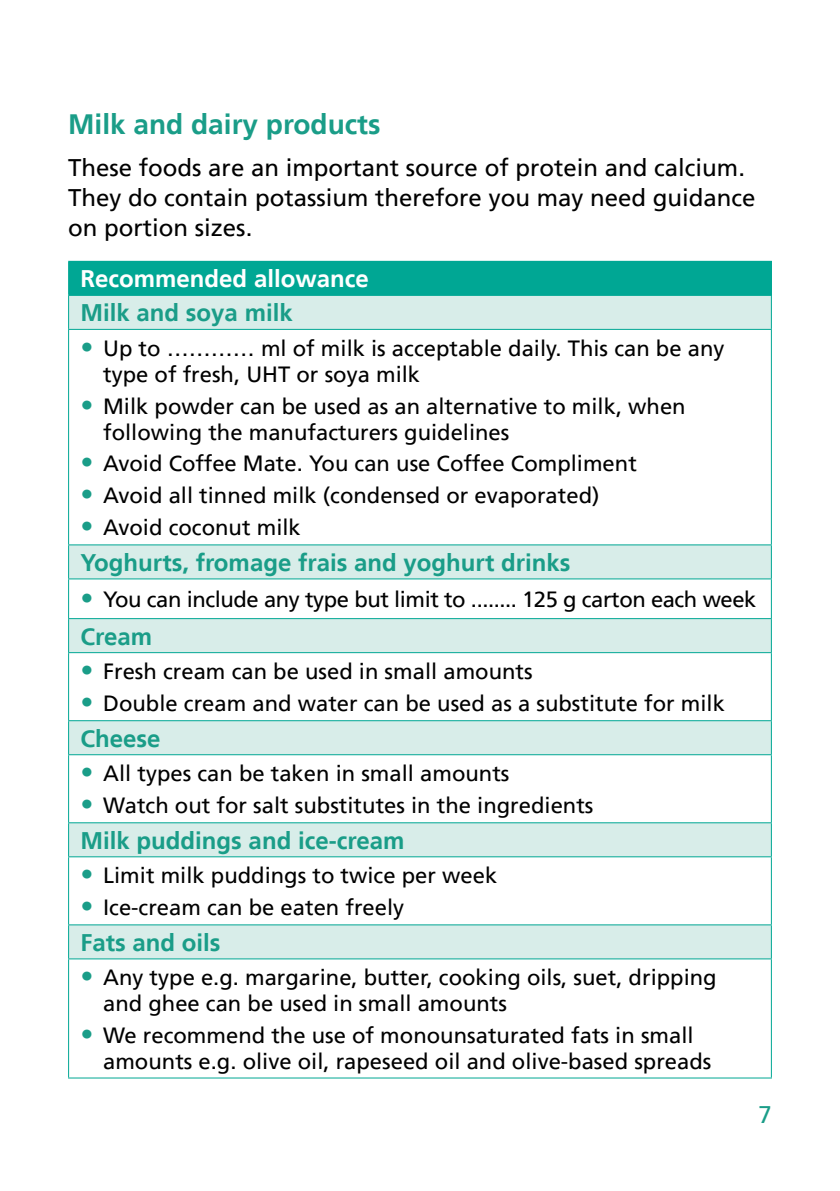
<style>
.page{position:relative;width:840px;height:1191px;background:#fff}
.page>*{position:absolute;margin:0;border:0;box-sizing:border-box;transform-origin:0 0}
.Main_Headings{font:700 28px "Frutiger LT";color:#1a9d88}
.Body_Text{font:24px/30px "Frutiger LT";color:#000}
.Sub_Heading{font:700 24px "Frutiger LT";color:#1a9d88}
.Sub_Heading-2{font:700 24px "Frutiger LT";color:#fff}
.t1{font:24px "Frutiger LT";color:#1a9d88}
.t2{font:22px/26px "Frutiger LT";color:#000}
.t3{font:22px "Frutiger LT";letter-spacing:-.02em;color:#000}
.s1{font-size:26px;color:#1a9d88}
</style>
<div class="page">
<div style="left:69px;top:261px;width:702px;height:34px;background:#00a794"></div>
<svg style="left:69px;top:296px;width:701px;height:662px"></svg>
<hr style="left:68px;top:262px;width:1px;height:33px;background:#00a794">
<hr style="left:68px;top:296px;width:1px;height:33px;background:#00a794">
<hr style="left:68px;top:545px;width:1px;height:33px;background:#00a794">
<hr style="left:68px;top:619px;width:1px;height:33px;background:#00a794">
<hr style="left:68px;top:721px;width:1px;height:33px;background:#00a794">
<hr style="left:68px;top:823px;width:1px;height:33px;background:#00a794">
<hr style="left:68px;top:925px;width:1px;height:33px;background:#00a794">
<hr style="left:68px;top:261px;width:703px;height:1px;background:#00a794">
<hr style="left:68px;top:295px;width:703px;height:1px;background:#00a794">
<hr style="left:68px;top:544px;width:703px;height:1px;background:#00a794">
<hr style="left:68px;top:618px;width:703px;height:1px;background:#00a794">
<hr style="left:68px;top:720px;width:703px;height:1px;background:#00a794">
<hr style="left:68px;top:822px;width:703px;height:1px;background:#00a794">
<hr style="left:68px;top:924px;width:703px;height:1px;background:#00a794">
<hr style="left:770px;top:296px;width:1px;height:33px;background:#00a794">
<hr style="left:770px;top:545px;width:1px;height:33px;background:#00a794">
<hr style="left:770px;top:619px;width:1px;height:33px;background:#00a794">
<hr style="left:770px;top:721px;width:1px;height:33px;background:#00a794">
<hr style="left:770px;top:823px;width:1px;height:33px;background:#00a794">
<hr style="left:770px;top:925px;width:1px;height:33px;background:#00a794">
<hr style="left:68px;top:330px;width:1px;height:214px;background:#00a794">
<hr style="left:68px;top:579px;width:1px;height:39px;background:#00a794">
<hr style="left:68px;top:653px;width:1px;height:67px;background:#00a794">
<hr style="left:68px;top:755px;width:1px;height:67px;background:#00a794">
<hr style="left:68px;top:857px;width:1px;height:67px;background:#00a794">
<hr style="left:68px;top:959px;width:1px;height:118px;background:#00a794">
<hr style="left:68px;top:329px;width:703px;height:1px;background:#00a794">
<hr style="left:68px;top:578px;width:703px;height:1px;background:#00a794">
<hr style="left:68px;top:652px;width:703px;height:1px;background:#00a794">
<hr style="left:68px;top:754px;width:703px;height:1px;background:#00a794">
<hr style="left:68px;top:856px;width:703px;height:1px;background:#00a794">
<hr style="left:68px;top:958px;width:703px;height:1px;background:#00a794">
<hr style="left:770px;top:330px;width:1px;height:214px;background:#00a794">
<hr style="left:770px;top:579px;width:1px;height:39px;background:#00a794">
<hr style="left:770px;top:653px;width:1px;height:67px;background:#00a794">
<hr style="left:770px;top:755px;width:1px;height:67px;background:#00a794">
<hr style="left:770px;top:857px;width:1px;height:67px;background:#00a794">
<hr style="left:770px;top:959px;width:1px;height:118px;background:#00a794">
<hr style="left:68px;top:1077px;width:703px;height:1px;background:#00a794">
<p class="Main_Headings" style="left:68px;top:108px;width:314px">Milk and dairy products</p>
<p class="Body_Text" style="left:68px;top:153px;width:688px">These foods are an important source of protein and calcium.<br>They do contain potassium therefore you may need guidance on portion sizes.</p>
<p class="Sub_Heading-2" style="left:80px;top:265px;width:290px">Recommended allowance</p>
<p class="Sub_Heading" style="left:80px;top:299px;width:214px">Milk and soya milk</p>
<p class="t2" style="left:103px;top:335px;width:622px;text-indent:-23px"><span class="s1">•</span> Up to ………… ml of milk is acceptable daily. This can be any type of fresh, UHT or soya milk</p>
<p class="t2" style="left:103px;top:393px;width:583px;text-indent:-23px"><span class="s1">•</span> Milk powder can be used as an alternative to milk, when following the manufacturers guidelines</p>
<p class="t2" style="left:80px;top:451px;width:557px"><span class="s1">•</span> Avoid Coffee Mate. You can use Coffee Compliment</p>
<p class="t2" style="left:80px;top:482px;width:520px"><span class="s1">•</span> Avoid all tinned milk (condensed or evaporated)</p>
<p class="t2" style="left:80px;top:514px;width:222px"><span class="s1">•</span> Avoid coconut milk</p>
<p class="Sub_Heading" style="left:80px;top:548px;width:491px">Yoghurts, fromage frais and yoghurt drinks</p>
<p class="t3" style="left:80px;top:586px;width:677px"><span class="s1">•</span> You can include any type but limit to ........ 125 g carton each week</p>
<p class="Sub_Heading" style="left:80px;top:622px;width:73px">Cream</p>
<p class="t2" style="left:80px;top:658px;width:453px"><span class="s1">•</span> Fresh cream can be used in small amounts</p>
<p class="t2" style="left:80px;top:690px;width:645px"><span class="s1">•</span> Double cream and water can be used as a substitute for milk</p>
<p class="Sub_Heading" style="left:80px;top:724px;width:82px">Cheese</p>
<p class="t2" style="left:80px;top:760px;width:430px"><span class="s1">•</span> All types can be taken in small amounts</p>
<p class="t2" style="left:80px;top:792px;width:514px"><span class="s1">•</span> Watch out for salt substitutes in the ingredients</p>
<p class="Sub_Heading" style="left:80px;top:826px;width:325px">Milk puddings and ice-cream</p>
<p class="t2" style="left:80px;top:862px;width:418px"><span class="s1">•</span> Limit milk puddings to twice per week</p>
<p class="t2" style="left:80px;top:894px;width:325px"><span class="s1">•</span> Ice-cream can be eaten freely</p>
<p class="Sub_Heading" style="left:80px;top:928px;width:142px">Fats and oils</p>
<p class="t2" style="left:103px;top:964px;width:614px;text-indent:-23px"><span class="s1">•</span> Any type e.g. margarine, butter, cooking oils, suet, dripping and ghee can be used in small amounts</p>
<p class="t2" style="left:103px;top:1022px;width:609px;text-indent:-23px"><span class="s1">•</span> We recommend the use of monounsaturated fats in small amounts e.g. olive oil, rapeseed oil and olive-based spreads</p>
<p class="t1" style="left:758px;top:1101px;width:15px">7</p>
</div>
